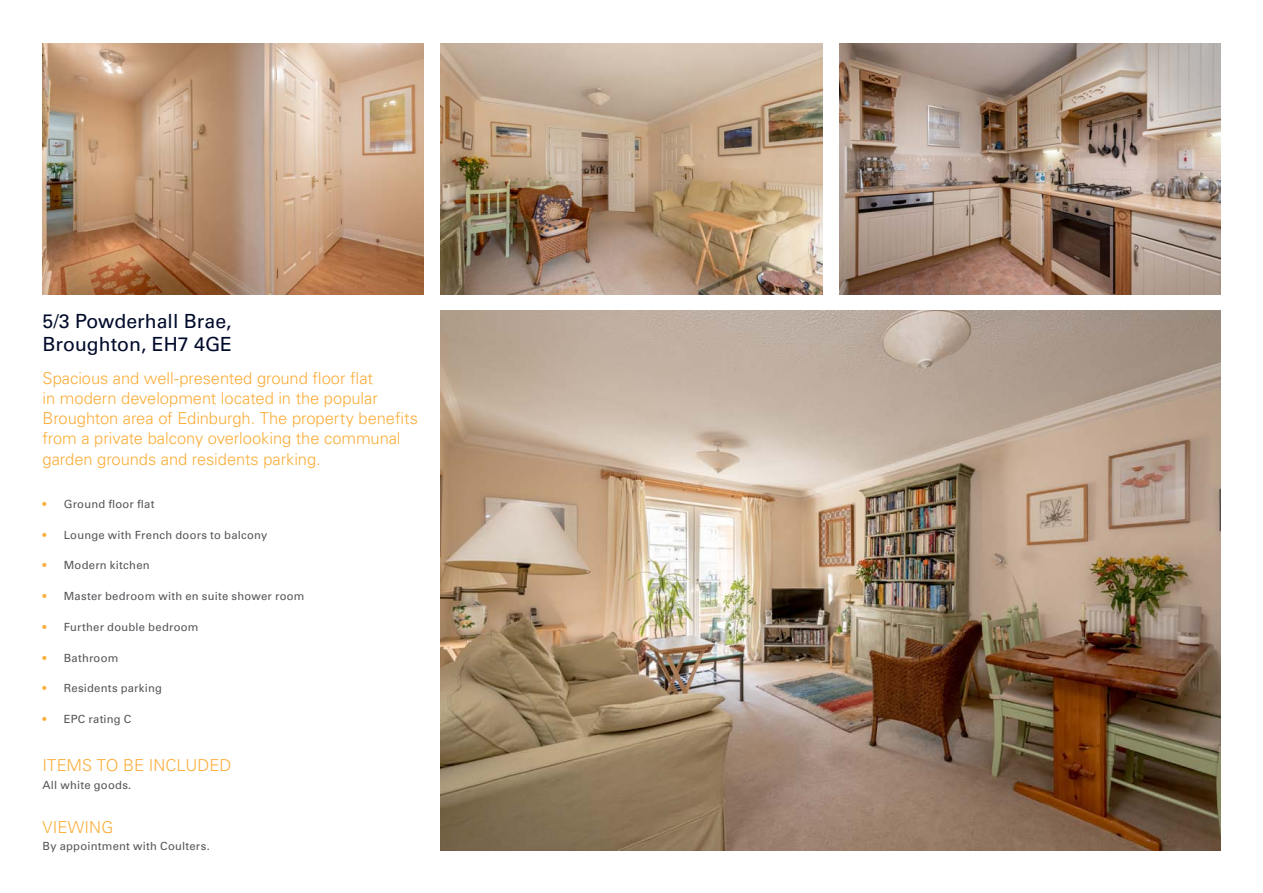
<style>
.page{position:relative;width:1263px;height:893px;background:#fff}
.page>*{position:absolute;margin:0;border:0;box-sizing:border-box;transform-origin:0 0}
.t1{font:19.5px/23.4px "Univers";color:#000b2b}
.t2{font:300 16.5px/19.8px "Univers";letter-spacing:-.005em;color:#fbae3b}
.t3{font:11.25px "Univers";letter-spacing:.02em;color:#56565a}
.s1{color:#fbae3b}
</style>
<div class="page">
<img style="left:441px;top:311px;width:779px;height:539px">
<img style="left:441px;top:43px;width:381px;height:252px">
<img style="left:43px;top:43px;width:381px;height:252px">
<img style="left:839px;top:43px;width:381px;height:252px">
<p class="t1" style="left:43px;top:309px;width:191px">5/3 Powderhall Brae,<br>Broughton, EH7 4GE</p>
<p class="t2" style="left:43px;top:369px;width:377px">Spacious and well-presented ground floor flat<br>in modern development located in the popular Broughton area of Edinburgh. The property benefits from a private balcony overlooking the communal</p>
<p class="t2" style="left:43px;top:450px;width:280px">garden grounds and residents parking.</p>
<p class="t3" style="left:43px;top:497px;width:113px"><span class="s1">•</span> Ground floor flat</p>
<p class="t3" style="left:43px;top:528px;width:226px"><span class="s1">•</span> Lounge with French doors to balcony</p>
<p class="t3" style="left:43px;top:559px;width:109px"><span class="s1">•</span> Modern kitchen</p>
<p class="t3" style="left:43px;top:589px;width:263px"><span class="s1">•</span> Master bedroom with en suite shower room</p>
<p class="t3" style="left:43px;top:620px;width:157px"><span class="s1">•</span> Further double bedroom</p>
<p class="t3" style="left:43px;top:651px;width:77px"><span class="s1">•</span> Bathroom</p>
<p class="t3" style="left:43px;top:682px;width:121px"><span class="s1">•</span> Residents parking</p>
<p class="t3" style="left:43px;top:712px;width:90px"><span class="s1">•</span> EPC rating C</p>
<p class="t2" style="left:43px;top:756px;width:190px">ITEMS TO BE INCLUDED</p>
<p class="t3" style="left:43px;top:778px;width:90px">All white goods.</p>
<p class="t2" style="left:43px;top:817px;width:72px">VIEWING</p>
<p class="t3" style="left:43px;top:840px;width:169px">By appointment with Coulters.</p>
</div>
